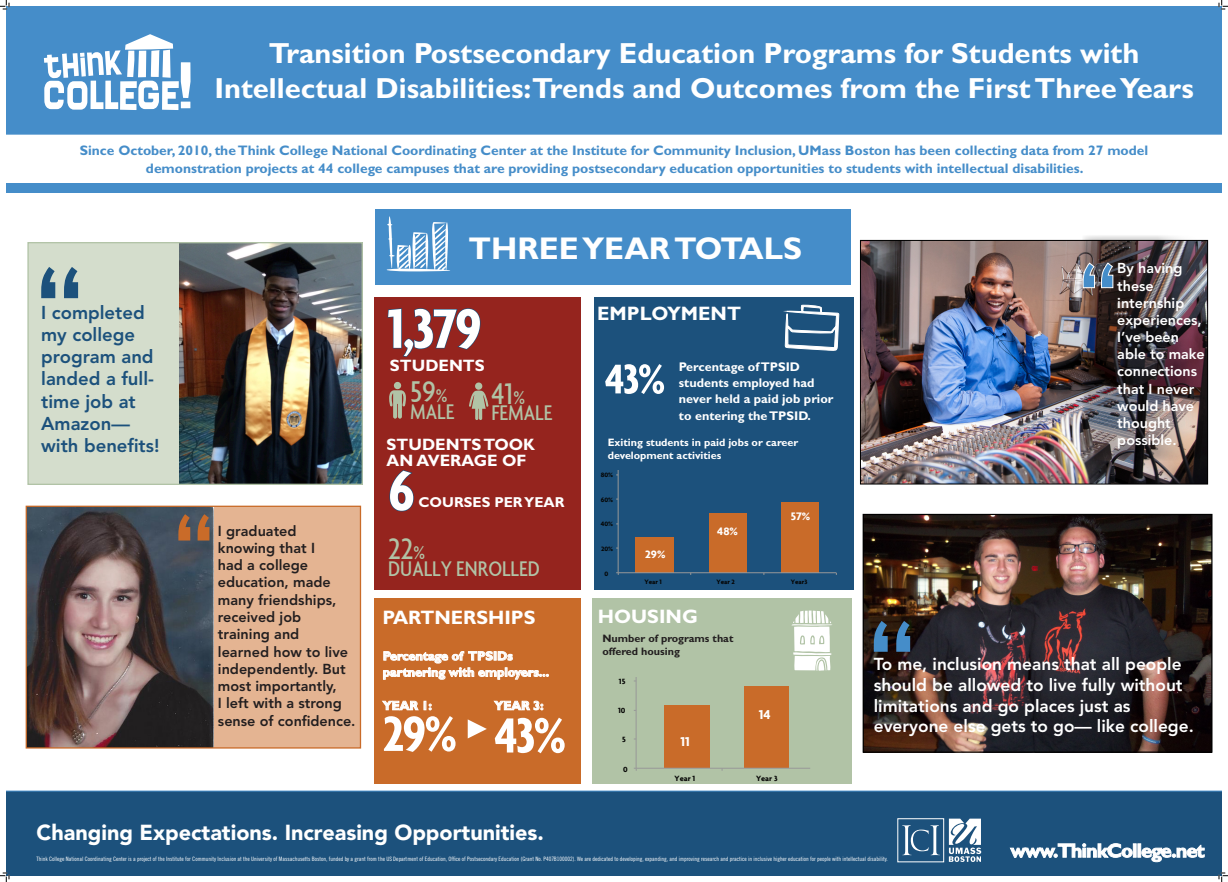
<style>
.page{position:relative;width:1228px;height:882px;background:#fff}
.page>*{position:absolute;margin:0;border:0;box-sizing:border-box;transform-origin:0 0}
.t1{font:700 condensed 60px "Agenda";color:#fff}
.t2{font:700 condensed 53.4px "Agenda";color:#fff}
.t3{font:500 condensed 32.4px "Agenda";color:#b1c3a6}
.t4{font:700 31.5px "Gill Sans";color:#fff}
.t5{font:700 29.1px/34.9px "Gill Sans";color:#fff;text-align:center}
.t6{font:500 condensed 22.86px "Agenda";color:#b1c3a6}
.t7{font:900 21.6px "Avenir";color:#fff}
.gil_sans_bold_55{font:700 19.5px "Gill Sans";color:#fff}
.t8{font:800 18.51px/22.2px "Avenir";color:#1c517c}
.t9{font:800 17.25px/20.7px "Avenir";color:#fff}
.text{font:700 16.5px/16.2px "Gill Sans";color:#fff}
.t10{font:800 14.4px/17.3px "Avenir";color:#231f20}
.text-2{font:700 14.4px "Gill Sans";color:#fff}
.t11{font:800 14.31px/17.2px "Avenir";color:#fff}
.t12{font:700 13.89px "Agenda";color:#fff}
.text-3{font:700 13.83px/18.2px "Gill Sans";color:#458dc9;text-align:center}
.gil_sans_bold_55_cop{font:700 12.6px/16.2px "Gill Sans";color:#fff}
.t13{font:700 11.73px "Agenda";color:#fff}
.gil_sans_bold_55-2{font:700 10.8px/13px "Gill Sans";color:#fff}
.gil_sans_bold_55-3{font:700 10.8px/13px "Gill Sans";color:#231f20}
.t14{font:700 8.16px "Agenda";color:#050504}
.t15{font:700 6.9px "Agenda";color:#050504}
.t16{font:6px "Trade Gothic Cond Eighteen";color:#fff}
.s1{font-size:20.01px}
</style>
<div class="page">
<div style="left:592px;top:599px;width:259px;height:185px;background:#b1c3a6"></div>
<div style="left:594px;top:298px;width:259px;height:292px;background:#1c517c"></div>
<div style="left:6px;top:791px;width:1215px;height:85px;background:#1c517c"></div>
<svg style="left:1010px;top:844px;width:194px;height:18px"></svg>
<svg style="left:902px;top:825px;width:37px;height:30px"></svg>
<svg style="left:949px;top:819px;width:32px;height:43px"></svg>
<div style="left:6px;top:6px;width:1215px;height:128px;background:#458dc9"></div>
<svg style="left:44px;top:34px;width:146px;height:76px"></svg>
<div style="left:6px;top:183px;width:1215px;height:9px;background:#458dc9"></div>
<div style="left:26px;top:506px;width:334px;height:242px;background:#e4b492"></div>
<img style="left:28px;top:508px;width:186px;height:239px">
<div style="left:26px;top:506px;width:335px;height:243px;border:1px solid #c96b29"></div>
<svg style="left:178px;top:514px;width:31px;height:27px"></svg>
<img style="left:862px;top:242px;width:343px;height:240px">
<img style="left:1080px;top:236px;width:127px;height:226px">
<svg style="left:1083px;top:263px;width:30px;height:25px"></svg>
<img style="left:864px;top:516px;width:346px;height:235px">
<div style="left:862px;top:514px;width:350px;height:239px;border:1px solid #000"></div>
<svg style="left:874px;top:621px;width:36px;height:31px"></svg>
<div style="left:374px;top:297px;width:207px;height:293px;background:#95241e"></div>
<svg style="left:387px;top:308px;width:94px;height:49px"></svg>
<svg style="left:389px;top:382px;width:17px;height:37px"></svg>
<svg style="left:469px;top:382px;width:19px;height:38px"></svg>
<svg style="left:389px;top:470px;width:25px;height:42px"></svg>
<div style="left:374px;top:210px;width:476px;height:75px;background:#458dc9"></div>
<svg style="left:386px;top:216px;width:64px;height:56px"></svg>
<div style="left:781px;top:502px;width:37px;height:70px;background:#c96b29"></div>
<div style="left:709px;top:513px;width:37px;height:59px;background:#c96b29"></div>
<div style="left:635px;top:537px;width:39px;height:35px;background:#c96b29"></div>
<hr style="left:618px;top:471px;width:1px;height:102px;background:#989898">
<hr style="left:618px;top:572px;width:218px;height:1px;background:#989898">
<div style="left:744px;top:687px;width:44px;height:81px;background:#c96b29"></div>
<div style="left:664px;top:705px;width:45px;height:63px;background:#c96b29"></div>
<hr style="left:636px;top:677px;width:1px;height:91px;background:#989898">
<hr style="left:636px;top:768px;width:174px;height:1px;background:#989898">
<svg style="left:605px;top:364px;width:59px;height:30px"></svg>
<div style="left:374px;top:599px;width:207px;height:185px;background:#c96b29"></div>
<svg style="left:383px;top:651px;width:166px;height:29px"></svg>
<svg style="left:382px;top:700px;width:50px;height:11px"></svg>
<svg style="left:493px;top:700px;width:50px;height:11px"></svg>
<svg style="left:468px;top:719px;width:19px;height:19px"></svg>
<div style="left:28px;top:243px;width:334px;height:241px;background:#d4ddcc"></div>
<img style="left:179px;top:244px;width:182px;height:239px">
<div style="left:27px;top:242px;width:336px;height:243px;border:1px solid #b1c3a6"></div>
<svg style="left:41px;top:267px;width:37px;height:31px"></svg>
<svg style="left:785px;top:297px;width:54px;height:54px"></svg>
<svg style="left:791px;top:611px;width:41px;height:60px"></svg>
<svg style="left:0;top:0;width:10px;height:10px"></svg>
<svg style="left:0;top:873px;width:10px;height:9px"></svg>
<svg style="left:1218px;top:0;width:10px;height:10px"></svg>
<svg style="left:1218px;top:873px;width:10px;height:9px"></svg>
<p class="t5" style="left:214px;top:36px;width:981px">Transition Postsecondary Education Programs for Students with<br>Intellectual Disabilities:Trends and Outcomes from the First Three Years</p>
<p class="text-3" style="left:80px;top:141px;width:1070px">Since October, 2010, the Think College National Coordinating Center at the Institute for Community Inclusion, UMass Boston has been collecting data from 27 model demonstration projects at 44 college campuses that are providing postsecondary education opportunities to students with intellectual disabilities.</p>
<p class="t8" style="left:41px;top:301px;width:120px">I completed my college program and landed a full&shy;time job at<br>Amazon— with benefits!</p>
<p class="t10" style="left:218px;top:522px;width:139px">I graduated knowing that I<br>had a college education, made many friendships, received job training and<br>learned how to live independently. But most importantly,<br>I left with a strong sense of confidence.</p>
<h1 class="t4" style="left:468px;top:229px;width:335px">THREE YEAR TOTALS</h1>
<h1 class="t1" style="left:387px;top:293px;width:96px">1,379</h1>
<p class="text" style="left:390px;top:357px;width:96px">STUDENTS</p>
<h1 class="t3" style="left:410px;top:373px;width:39px">59<span class="s1">%</span></h1>
<h1 class="t6" style="left:410px;top:398px;width:46px">MALE</h1>
<h1 class="t3" style="left:491px;top:374px;width:35px">41<span class="s1">%</span></h1>
<h1 class="t6" style="left:491px;top:399px;width:63px">FEMALE</h1>
<p class="text" style="left:386px;top:436px;width:150px">STUDENTS TOOK<br>AN AVERAGE OF</p>
<h1 class="t1" style="left:388px;top:456px;width:28px">6</h1>
<p class="text-2" style="left:418px;top:494px;width:148px">COURSES PER YEAR</p>
<h1 class="t3" style="left:388px;top:530px;width:38px">22<span class="s1">%</span></h1>
<h1 class="t6" style="left:388px;top:555px;width:153px">DUALLY ENROLLED</h1>
<p class="gil_sans_bold_55" style="left:382px;top:606px;width:155px">PARTNERSHIPS</p>
<h3 class="gil_sans_bold_55_cop" style="left:383px;top:648px;width:168px">Percentage of TPSIDs partnering with employers...</h3>
<h3 class="gil_sans_bold_55_cop" style="left:383px;top:697px;width:51px">YEAR 1:</h3>
<h3 class="gil_sans_bold_55_cop" style="left:494px;top:697px;width:51px">YEAR 3:</h3>
<h1 class="t2" style="left:383px;top:702px;width:76px">29%</h1>
<h1 class="t2" style="left:494px;top:704px;width:73px">43%</h1>
<p class="gil_sans_bold_55" style="left:597px;top:302px;width:145px">EMPLOYMENT</p>
<p class="gil_sans_bold_55_cop" style="left:679px;top:359px;width:156px">Percentage of TPSID students employed had never held a paid job prior to entering the TPSID.</p>
<p class="gil_sans_bold_55-2" style="left:608px;top:436px;width:192px">Exiting students in paid jobs or career development activities</p>
<p class="t15" style="left:601px;top:471px;width:14px">80%</p>
<p class="t15" style="left:601px;top:495px;width:14px">60%</p>
<p class="t15" style="left:601px;top:520px;width:14px">40%</p>
<p class="t15" style="left:601px;top:545px;width:14px">20%</p>
<p class="t15" style="left:604px;top:569px;width:5px">0</p>
<p class="t13" style="left:645px;top:547px;width:22px">29%</p>
<p class="t13" style="left:717px;top:524px;width:22px">48%</p>
<p class="t13" style="left:791px;top:509px;width:21px">57%</p>
<p class="t15" style="left:644px;top:577px;width:19px">Year 1</p>
<p class="t15" style="left:716px;top:577px;width:20px">Year 2</p>
<p class="t15" style="left:791px;top:577px;width:18px">Year3</p>
<p class="gil_sans_bold_55" style="left:598px;top:605px;width:101px">HOUSING</p>
<p class="gil_sans_bold_55-3" style="left:602px;top:632px;width:132px">Number of programs that offered housing</p>
<p class="t14" style="left:617px;top:648px;width:10px">20</p>
<p class="t14" style="left:619px;top:677px;width:8px">15</p>
<p class="t14" style="left:618px;top:706px;width:9px">10</p>
<p class="t14" style="left:622px;top:735px;width:5px">5</p>
<p class="t14" style="left:623px;top:764px;width:6px">0</p>
<p class="t12" style="left:680px;top:733px;width:11px">11</p>
<p class="t12" style="left:759px;top:706px;width:13px">14</p>
<p class="t14" style="left:674px;top:774px;width:22px">Year 1</p>
<p class="t14" style="left:756px;top:773px;width:23px">Year 3</p>
<p class="t11" style="left:1117px;top:260px;width:89px">By having these internship experiences,<br>I’ve been able to make connections that I never would have thought possible.</p>
<p class="t9" style="left:874px;top:654px;width:321px">To me, inclusion means that all people should be allowed to live fully without limitations and go places just as everyone else gets to go— like college.</p>
<h1 class="t7" style="left:37px;top:819px;width:509px">Changing Expectations. Increasing Opportunities.</h1>
<p class="t16" style="left:37px;top:855px;width:853px">Think College National Coordinating Center is a project of the Institute for Community Inclusion at the University of Massachusetts Boston, funded by a grant from the US Department of Education, Office of Postsecondary Education (Grant No. P407B100002). We are dedicated to developing, expanding, and improving research and practice in inclusive higher education for people with intellectual disability.</p>
</div>
